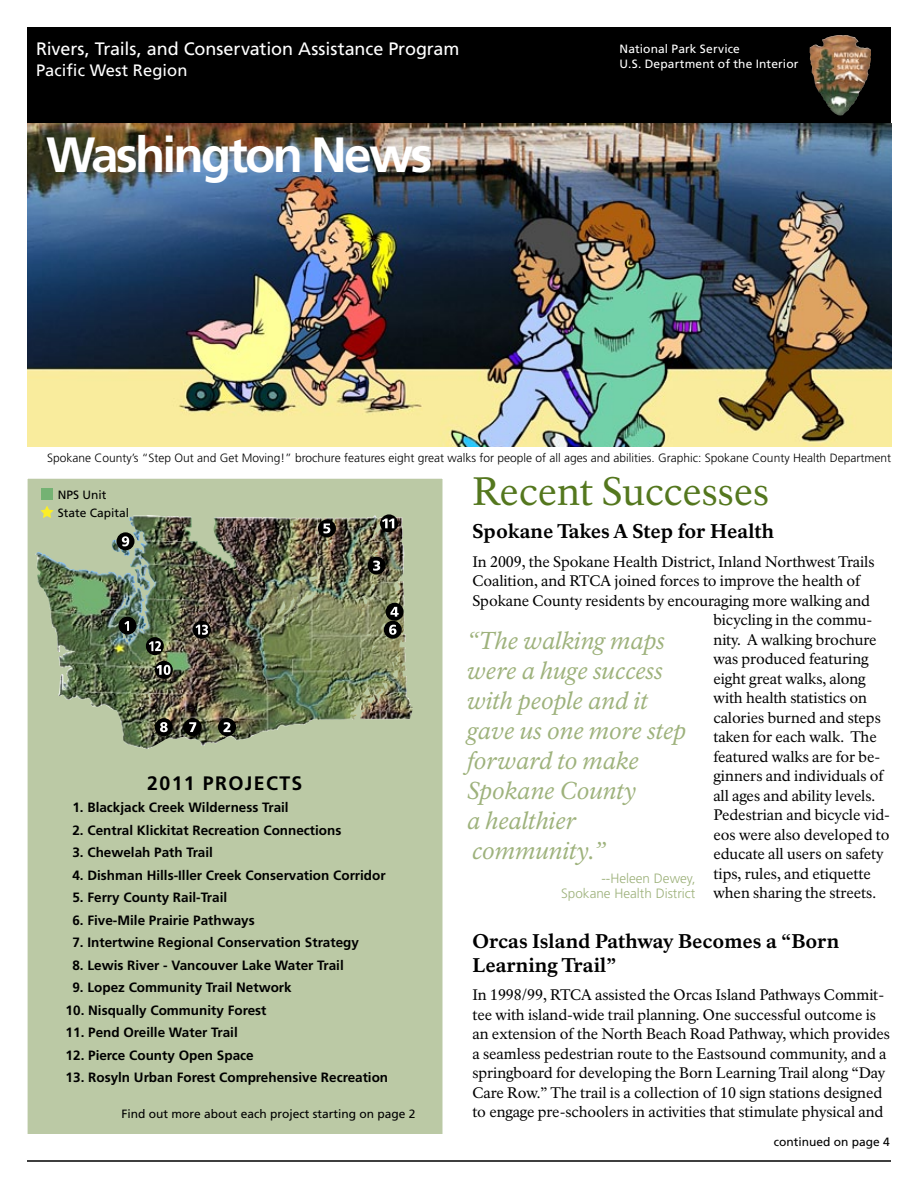
<style>
.page{position:relative;width:918px;height:1188px;background:#fff}
.page>*{position:absolute;margin:0;border:0;box-sizing:border-box;transform-origin:0 0}
.t1{font:700 49.5px "Frutiger LT Std";letter-spacing:-.055em;color:#fff}
.t2{font:39px "NPS Rawlinson OT";color:#54771e}
.t3{font:italic 24px/30px "NPS Rawlinson OT";color:#9eb27c}
.t4{font:800 19.5px/23.4px "NPS Rawlinson OT";letter-spacing:-.01em;color:#000}
.t5{font:700 19.5px "Frutiger LT Std";letter-spacing:.07em;color:#000}
.t6{font:18px "Frutiger LT Std";letter-spacing:-.005em;color:#fff}
.t7{font:16.5px "Frutiger LT Std";letter-spacing:.005em;color:#fff}
.t8{font:15px/19.5px "NPS Rawlinson OT";letter-spacing:-.005em;color:#000}
.t9{font:700 13.5px "Frutiger LT Std";color:#000}
.t10{font:300 13.5px/15px "Frutiger LT Std";color:#9eb27c;text-align:right}
.t11{font:300 12px "Frutiger LT Std";color:#000}
.t12{font:12px/18px "Frutiger LT Std";color:#000}
.t13{font:12px/15px "Frutiger LT Std";letter-spacing:.01em;color:#fff}
</style>
<div class="page">
<div style="left:27px;top:27px;width:864px;height:99px;background:#000"></div>
<img style="left:811px;top:36px;width:41px;height:78px">
<div style="left:808px;top:33px;width:64px;height:84px;border:2px solid #000"></div>
<hr style="left:27px;top:1160px;width:864px;height:2px;background:#000">
<img style="left:27px;top:123px;width:864px;height:324px">
<svg style="left:27px;top:478px;width:416px;height:656px;background:#a7b391"></svg>
<div style="left:41px;top:488px;width:12px;height:12px;background:#74b273"></div>
<svg style="left:40px;top:506px;width:14px;height:12px"></svg>
<img style="left:129px;top:515px;width:26px;height:80px">
<div style="left:218px;top:718px;width:18px;height:18px;background:#000;border-radius:50%"></div>
<svg style="left:224px;top:722px;width:7px;height:10px"></svg>
<div style="left:184px;top:718px;width:18px;height:18px;background:#000;border-radius:50%"></div>
<svg style="left:189px;top:722px;width:7px;height:10px"></svg>
<div style="left:155px;top:718px;width:18px;height:18px;background:#000;border-radius:50%"></div>
<svg style="left:160px;top:722px;width:8px;height:10px"></svg>
<div style="left:155px;top:661px;width:18px;height:18px;background:#000;border-radius:50%"></div>
<svg style="left:156px;top:665px;width:15px;height:10px"></svg>
<svg style="left:380px;top:514px;width:18px;height:18px"></svg>
<svg style="left:382px;top:519px;width:12px;height:9px"></svg>
<div style="left:146px;top:637px;width:18px;height:18px;background:#000;border-radius:50%"></div>
<svg style="left:149px;top:641px;width:12px;height:10px"></svg>
<div style="left:193px;top:621px;width:18px;height:18px;background:#000;border-radius:50%"></div>
<svg style="left:195px;top:625px;width:13px;height:10px"></svg>
<div style="left:118px;top:617px;width:18px;height:18px;background:#000;border-radius:50%"></div>
<svg style="left:124px;top:621px;width:5px;height:10px"></svg>
<div style="left:368px;top:557px;width:18px;height:18px;background:#000;border-radius:50%"></div>
<svg style="left:373px;top:561px;width:7px;height:10px"></svg>
<div style="left:386px;top:603px;width:18px;height:18px;background:#000;border-radius:50%"></div>
<svg style="left:390px;top:607px;width:9px;height:10px"></svg>
<svg style="left:318px;top:519px;width:18px;height:18px"></svg>
<svg style="left:323px;top:524px;width:7px;height:9px"></svg>
<div style="left:384px;top:621px;width:18px;height:18px;background:#000;border-radius:50%"></div>
<svg style="left:389px;top:625px;width:8px;height:10px"></svg>
<div style="left:117px;top:532px;width:18px;height:18px;background:#000;border-radius:50%"></div>
<svg style="left:122px;top:536px;width:7px;height:10px"></svg>
<p class="t6" style="left:36px;top:38px;width:425px">Rivers, Trails, and Conservation Assistance Program</p>
<p class="t7" style="left:36px;top:61px;width:153px">Pacific West Region</p>
<h1 class="t1" style="left:46px;top:125px;width:388px">Washington News</h1>
<p class="t13" style="left:620px;top:41px;width:181px">National Park Service<br>U.S. Department of the Interior</p>
<p class="t11" style="left:47px;top:451px;width:845px">Spokane County’s “Step Out and Get Moving!” brochure features eight great walks for people of all ages and abilities. Graphic: Spokane County Health Department</p>
<p class="t12" style="left:58px;top:486px;width:73px">NPS Unit<br>State Capital</p>
<h3 class="t5" style="left:147px;top:772px;width:157px">2011 Projects</h3>
<p class="t9" style="left:72px;top:799px;width:218px">1. Blackjack Creek Wilderness Trail</p>
<p class="t9" style="left:72px;top:822px;width:271px">2. Central Klickitat Recreation Connections</p>
<p class="t9" style="left:72px;top:844px;width:142px">3. Chewelah Path Trail</p>
<p class="t9" style="left:72px;top:867px;width:315px">4. Dishman Hills-Iller Creek Conservation Corridor</p>
<p class="t9" style="left:72px;top:889px;width:156px">5. Ferry County Rail-Trail</p>
<p class="t9" style="left:72px;top:912px;width:184px">6. Five-Mile Prairie Pathways</p>
<p class="t9" style="left:72px;top:935px;width:288px">7. Intertwine Regional Conservation Strategy</p>
<p class="t9" style="left:72px;top:957px;width:273px">8. Lewis River - Vancouver Lake Water Trail</p>
<p class="t9" style="left:72px;top:980px;width:221px">9. Lopez Community Trail Network</p>
<p class="t9" style="left:66px;top:1002px;width:202px">10. Nisqually Community Forest</p>
<p class="t9" style="left:66px;top:1025px;width:174px">11. Pend Oreille Water Trail</p>
<p class="t9" style="left:66px;top:1047px;width:190px">12. Pierce County Open Space</p>
<p class="t9" style="left:66px;top:1070px;width:324px">13. Rosyln Urban Forest Comprehensive Recreation</p>
<p class="t12" style="left:121px;top:1105px;width:296px">Find out more about each project starting on page 2</p>
<h2 class="t2" style="left:472px;top:468px;width:298px">Recent Successes</h2>
<h3 class="t4" style="left:472px;top:520px;width:303px">Spokane Takes A Step for Health</h3>
<p class="t8" style="left:472px;top:552px;width:404px">In 2009, the Spokane Health District, Inland Northwest Trails</p>
<p class="t8" style="left:472px;top:571px;width:389px">Coalition, and RTCA joined forces to improve the health of</p>
<p class="t8" style="left:472px;top:591px;width:399px">Spokane County residents by encouraging more walking and</p>
<p class="t8" style="left:713px;top:610px;width:160px">bicycling in the commu-</p>
<p class="t8" style="left:713px;top:630px;width:165px">nity. A walking brochure</p>
<p class="t8" style="left:713px;top:649px;width:157px">was produced featuring</p>
<p class="t8" style="left:713px;top:669px;width:154px">eight great walks, along</p>
<p class="t8" style="left:713px;top:688px;width:155px">with health statistics on</p>
<p class="t8" style="left:713px;top:708px;width:169px">calories burned and steps</p>
<p class="t8" style="left:713px;top:727px;width:165px">taken for each walk. The</p>
<p class="t8" style="left:713px;top:747px;width:168px">featured walks are for be-</p>
<p class="t8" style="left:713px;top:766px;width:172px">ginners and individuals of</p>
<p class="t8" style="left:713px;top:786px;width:163px">all ages and ability levels.</p>
<p class="t8" style="left:713px;top:805px;width:178px">Pedestrian and bicycle vid-</p>
<p class="t8" style="left:713px;top:825px;width:178px">eos were also developed to</p>
<p class="t8" style="left:713px;top:844px;width:172px">educate all users on safety</p>
<p class="t8" style="left:713px;top:864px;width:159px">tips, rules, and etiquette</p>
<p class="t8" style="left:713px;top:883px;width:164px">when sharing the streets.</p>
<h3 class="t4" style="left:472px;top:930px;width:368px">Orcas Island Pathway Becomes a “Born<br>Learning Trail”</h3>
<p class="t8" style="left:472px;top:986px;width:419px">In 1998/99, RTCA assisted the Orcas Island Pathways Commit&shy;tee with island-wide trail planning. One successful outcome is an extension of the North Beach Road Pathway, which provides a seamless pedestrian route to the Eastsound community, and a springboard for developing the Born Learning Trail along “Day Care Row.” The trail is a collection of 10 sign stations designed to engage pre-schoolers in activities that stimulate physical and</p>
<h3 class="t3" style="left:467px;top:626px;width:221px">“The walking maps were a huge success with people and it gave us one more step forward to make<br>Spokane County<br>a healthier community.”</h3>
<p class="t10" style="left:561px;top:871px;width:136px">--Heleen Dewey,<br>Spokane Health District</p>
<p class="t12" style="left:774px;top:1133px;width:118px">continued on page 4</p>
</div>
